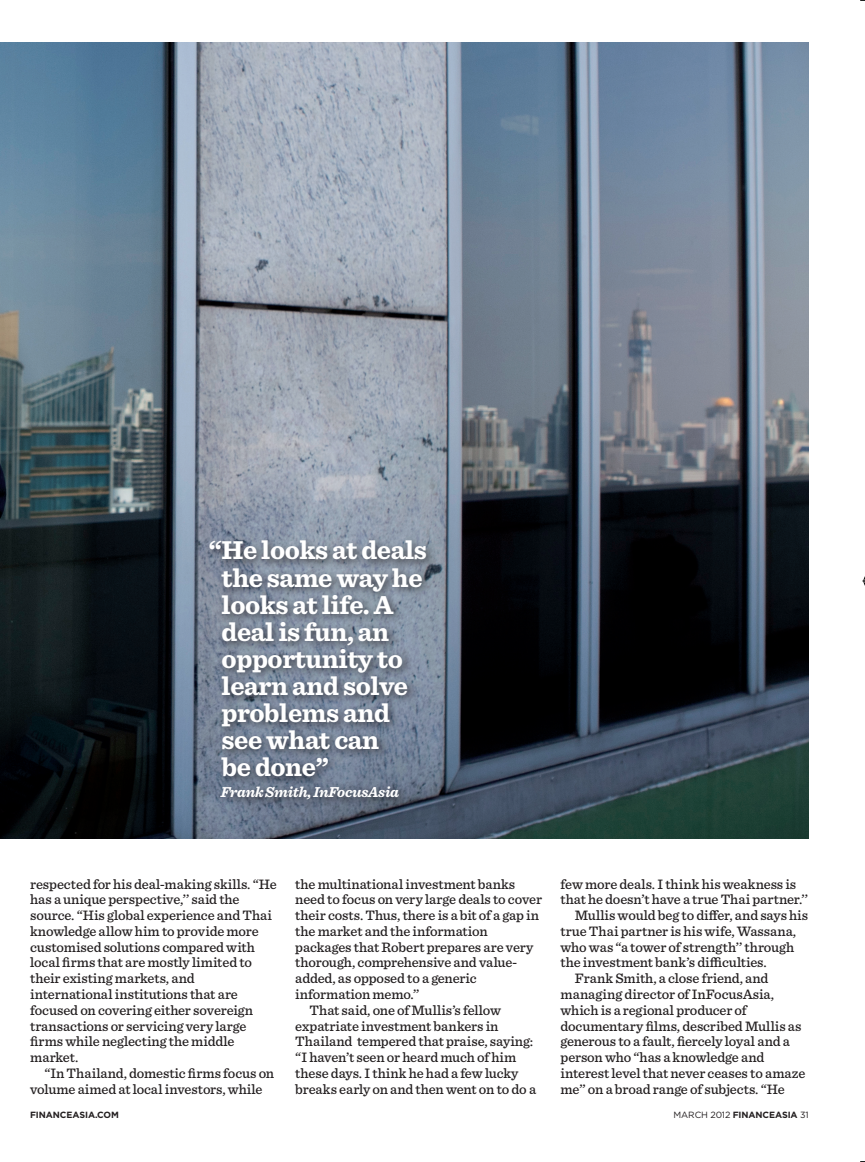
<style>
.page{position:relative;width:865px;height:1162px;background:#fff}
.page>*{position:absolute;margin:0;border:0;box-sizing:border-box;transform-origin:0 0}
.t1{font:700 27px/27px "Sentinel";letter-spacing:-.015em;color:#fff}
.Quote_-_Attribute{font:italic 700 15px "Sentinel";letter-spacing:-.015em;color:#fff}
.Body___Indented{font:500 14.25px/15.8px "Sentinel";letter-spacing:-.005em;color:#231f20}
.t2{font:9px "Gotham";letter-spacing:-.01em;color:#231f20}
.t3{font:700 9px "Gotham";letter-spacing:-.01em;color:#231f20}
.s1{font-weight:700}
</style>
<div class="page">
<img style="left:0;top:43px;width:808px;height:795px">
<div style="left:204px;top:535px;width:232px;height:273px;background:#231f20;opacity:.75"></div>
<svg style="left:862px;top:576px;width:3px;height:10px"></svg>
<p class="t1" style="left:221px;top:536px;width:207px;text-indent:-13px">“He looks at deals the same way he looks at life. A deal is fun, an opportunity to learn and solve problems and see what can<br>be done”</p>
<p class="Quote_-_Attribute" style="left:221px;top:780px;width:180px">Frank Smith, InFocusAsia</p>
<p class="Body___Indented" style="left:30px;top:875px;width:248px">respected for his deal-making skills. “He has a unique perspective,’’ said the source. “His global experience and Thai knowledge allow him to provide more customised solutions compared with local firms that are mostly limited to their existing markets, and international institutions that are focused on covering either sovereign transactions or servicing very large firms while neglecting the middle market.</p>
<p class="Body___Indented" style="left:30px;top:1064px;width:246px;text-indent:14px">“In Thailand, domestic firms focus on volume aimed at local investors, while</p>
<p class="Body___Indented" style="left:295px;top:875px;width:248px">the multinational investment banks need to focus on very large deals to cover their costs. Thus, there is a bit of a gap in the market and the information packages that Robert prepares are very thorough, comprehensive and value&shy;added, as opposed to a generic information memo.’’</p>
<p class="Body___Indented" style="left:295px;top:1001px;width:242px;text-indent:14px">That said, one of Mullis’s fellow expatriate investment bankers in Thailand tempered that praise, saying: “I haven’t seen or heard much of him these days. I think he had a few lucky breaks early on and then went on to do a</p>
<p class="Body___Indented" style="left:560px;top:875px;width:249px">few more deals. I think his weakness is that he doesn’t have a true Thai partner.’’</p>
<p class="Body___Indented" style="left:560px;top:906px;width:249px;text-indent:14px">Mullis would beg to differ, and says his true Thai partner is his wife, Wassana, who was “a tower of strength’’ through the investment bank’s difficulties.</p>
<p class="Body___Indented" style="left:560px;top:969px;width:246px;text-indent:14px">Frank Smith, a close friend, and managing director of InFocusAsia, which is a regional producer of documentary films, described Mullis as generous to a fault, fiercely loyal and a person who “has a knowledge and interest level that never ceases to amaze me’’ on a broad range of subjects. “He</p>
<p class="t3" style="left:30px;top:1108px;width:90px">FINANCEASIA.COM</p>
<p class="t2" style="left:673px;top:1108px;width:137px">MARCH 2012 <span class="s1">FINANCEASIA</span> 31</p>
</div>
